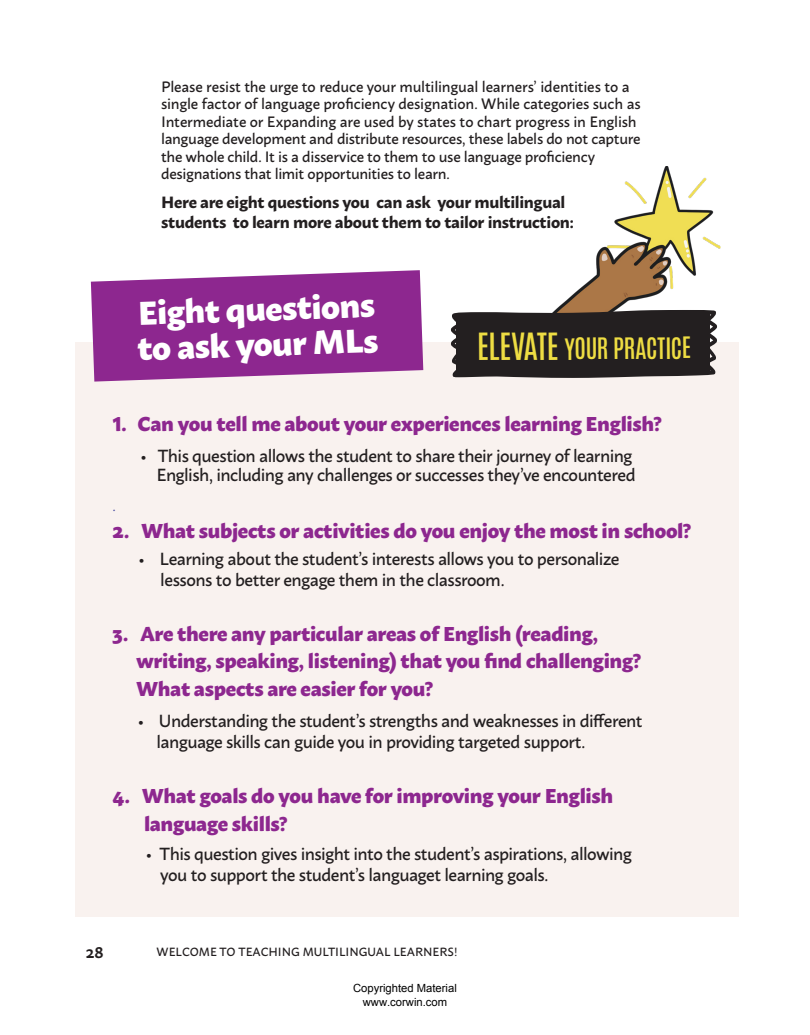
<style>
.page{position:relative;width:810px;height:1035px;background:#fff}
.page>*{position:absolute;margin:0;border:0;box-sizing:border-box;transform-origin:0 0}
.t1{font:800 32.88px/35.4px "Macho";color:#fff}
.t2{font:500 25.12px "Antonio";color:#eedd43}
.t3{font:800 20px/27.5px "Macho";letter-spacing:-.02em;color:#8d278f}
.t4{font:500 17.5px/21.2px "Macho";letter-spacing:-.03em;color:#231f20}
.t5{font:700 16.25px/20px "Macho";letter-spacing:-.02em;color:#231f20}
.t6{font:600 16.25px "Macho";color:#231f20}
.t7{font:16.25px "Macho";color:#4c50a2}
.t8{font:500 15px/17.5px "Macho";letter-spacing:-.015em;color:#231f20}
.t9{font:500 11.88px "Macho";color:#231f20}
.t10{font:11.25px/13.5px "Arial";color:#000;text-align:center}
.s1{font-size:31.88px}
</style>
<div class="page">
<div style="left:75px;top:342px;width:664px;height:575px;background:#f9f2ef"></div>
<svg style="left:91px;top:270px;width:332px;height:112px;background:#993f9a"></svg>
<img style="left:555px;top:166px;width:166px;height:144px">
<svg style="left:451px;top:310px;width:266px;height:68px;background:#2f2b2c"></svg>
<p class="t8" style="left:161px;top:76px;width:481px">Please resist the urge to reduce your multilingual learners’ identities to a single factor of language proficiency designation. While categories such as Intermediate or Expanding are used by states to chart progress in English language development and distribute resources, these labels do not capture the whole child. It is a disservice to them to use language proficiency designations that limit opportunities to learn.</p>
<p class="t5" style="left:161px;top:190px;width:414px">Here are eight questions you can ask your multilingual students to learn more about them to tailor instruction:</p>
<h1 class="t1" style="left:135px;top:292px;width:242px;rotate:-2deg">Eight questions to ask your MLs</h1>
<h2 class="t2" style="left:477px;top:330px;width:216px"><span class="s1">ELEVATE</span> YOUR PRACTICE</h2>
<p class="t3" style="left:112px;top:408px;width:551px">1. Can you tell me about your experiences learning English?</p>
<p class="t4" style="left:140px;top:445px;width:497px;line-height:18.8px;text-align:right">• This question allows the student to share their journey of learning<br>English, including any challenges or successes they’ve encountered</p>
<p class="t7" style="left:112px;top:491px;width:5px">.</p>
<p class="t3" style="left:112px;top:515px;width:580px">2. What subjects or activities do you enjoy the most in school?</p>
<p class="t4" style="left:160px;top:546px;width:461px;text-indent:-22px">• Learning about the student’s interests allows you to personalize lessons to better engage them in the classroom.</p>
<p class="t3" style="left:136px;top:618px;width:506px;text-indent:-24px">3. Are there any particular areas of English (reading, writing, speaking, listening) that you find challenging?<br>What aspects are easier for you?</p>
<p class="t4" style="left:157px;top:709px;width:488px;text-indent:-19px">• Understanding the student’s strengths and weaknesses in different language skills can guide you in providing targeted support.</p>
<p class="t3" style="left:144px;top:780px;width:471px;text-indent:-32px">4. What goals do you have for improving your English language skills?</p>
<p class="t4" style="left:160px;top:841px;width:473px;text-indent:-15px">• This question gives insight into the student’s aspirations, allowing you to support the student’s languaget learning goals.</p>
<p class="t6" style="left:86px;top:937px;width:19px">28</p>
<p class="t9" style="left:157px;top:941px;width:302px">WELCOME TO TEACHING MULTILINGUAL LEARNERS!</p>
<p class="t10" style="left:353px;top:982px;width:105px">Copyrighted Material www.corwin.com</p>
</div>
